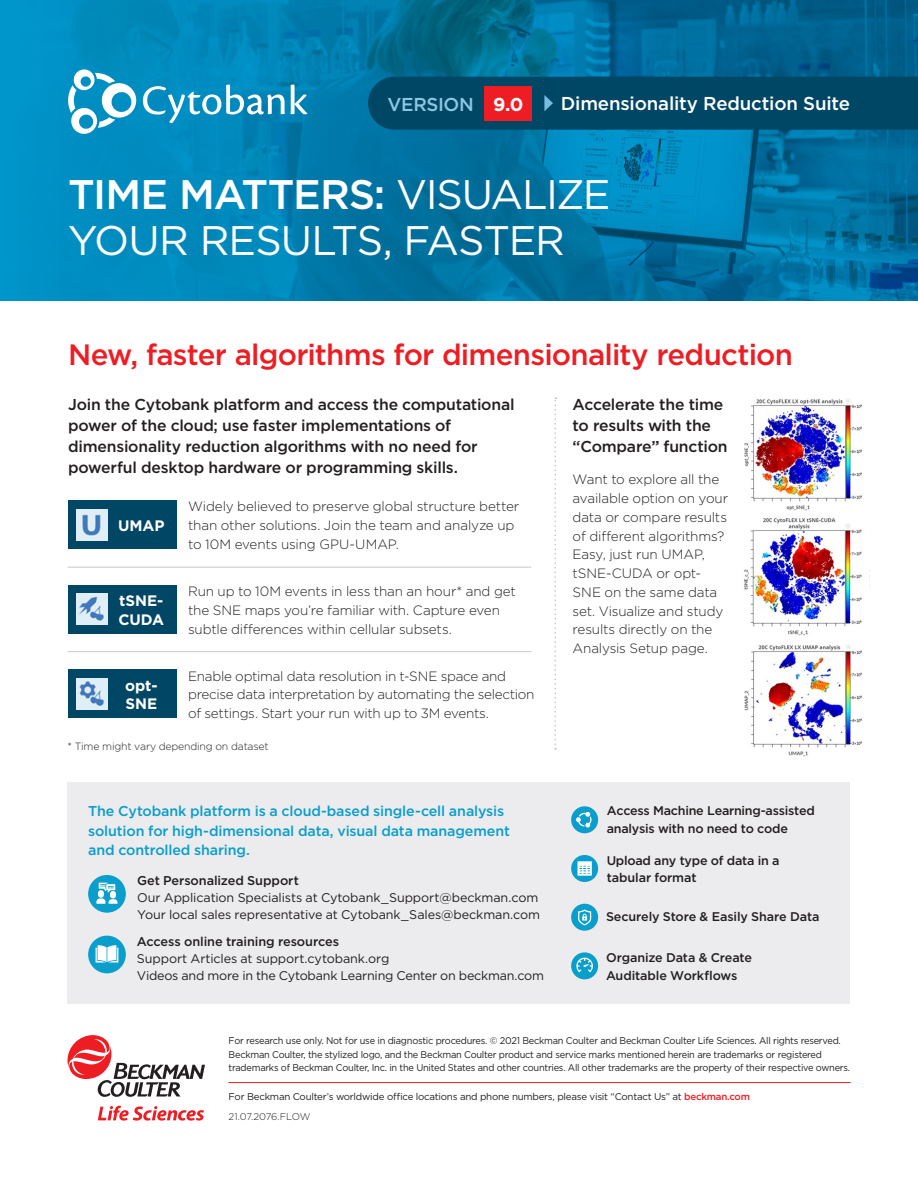
<style>
.page{position:relative;width:918px;height:1188px;background:#fff}
.page>*{position:absolute;margin:0;border:0;box-sizing:border-box;transform-origin:0 0}
.t1{font:41.25px/46.5px "Gotham";letter-spacing:-.025em;color:#fff}
.t2{font:500 29.4px "Gotham";letter-spacing:-.025em;color:#ee1d23}
.Body{font:500 18.6px "Gotham";letter-spacing:-.01em;color:#fff}
.Body-2{font:500 18.6px "Gotham";letter-spacing:-.02em;color:#8cc7e3}
.Body-3{font:700 18.6px "Gotham";color:#fff}
.Body-4{font:500 15.75px/21px "Gotham";letter-spacing:-.015em;color:#231f20}
.Body-5{font:700 15.15px/18.5px "Gotham";color:#fff}
.Body-6{font:500 14.25px/19.5px "Gotham";letter-spacing:-.01em;color:#099ecb}
.Body-7{font:300 13.5px/18.8px "Gotham";letter-spacing:-.015em;color:#231f20}
.Body-8{font:500 12.75px "Gotham";letter-spacing:-.01em;color:#231f20}
.Body-9{font:12.6px "Gotham";letter-spacing:-.01em;color:#231f20}
.Body-10{font:500 12.6px/17.4px "Gotham";letter-spacing:-.02em;color:#231f20}
.Body-11{font:300 10.5px "Gotham";letter-spacing:-.02em;color:#231f20}
.t3{font:9.75px/13.6px "Gotham";letter-spacing:-.025em;color:#231f20;scale:.95 1}
.t4{font:9.75px "Gotham";letter-spacing:-.025em;color:#231f20}
.t5{font:300 9.75px "Gotham";letter-spacing:-.025em;color:#231f20}
.s1{font-weight:500}
.s2{font-weight:500;color:#ee1d23}
</style>
<div class="page">
<img style="left:0;top:0;width:918px;height:300px">
<svg style="left:68px;top:1035px;width:137px;height:62px"></svg>
<svg style="left:98px;top:1106px;width:106px;height:15px"></svg>
<hr style="left:228px;top:1082px;width:622px;height:1px;background:#ee1d23">
<img style="left:744px;top:398px;width:118px;height:113px">
<img style="left:744px;top:518px;width:126px;height:118px">
<img style="left:744px;top:644px;width:118px;height:113px">
<svg style="left:554px;top:398px;width:2px;height:352px"></svg>
<div style="left:68px;top:783px;width:782px;height:221px;background:#ececee"></div>
<div style="left:68px;top:501px;width:109px;height:48px;background:#004665"></div>
<div style="left:76px;top:509px;width:33px;height:32px;background:#099ecb;opacity:.1"></div>
<div style="left:68px;top:585px;width:109px;height:48px;background:#004665"></div>
<div style="left:76px;top:594px;width:33px;height:32px;background:#099ecb;opacity:.1"></div>
<div style="left:68px;top:670px;width:109px;height:48px;background:#004665"></div>
<div style="left:76px;top:678px;width:33px;height:32px;background:#099ecb;opacity:.1"></div>
<hr style="left:68px;top:651px;width:463px;height:1px;background:#c7c8ca">
<svg style="left:368px;top:77px;width:550px;height:53px"></svg>
<svg style="left:68px;top:69px;width:217px;height:65px"></svg>
<svg style="left:291px;top:85px;width:17px;height:29px"></svg>
<div style="left:88px;top:936px;width:38px;height:37px;background:#099ecb;border-radius:50%"></div>
<svg style="left:96px;top:945px;width:22px;height:18px"></svg>
<div style="left:88px;top:875px;width:38px;height:38px;background:#099ecb;border-radius:50%"></div>
<div style="left:98px;top:890px;width:6px;height:8px;background:#fff;border-radius:3px"></div>
<svg style="left:96px;top:898px;width:22px;height:6px"></svg>
<div style="left:110px;top:891px;width:6px;height:7px;background:#fff;border-radius:3px"></div>
<svg style="left:99px;top:883px;width:16px;height:9px"></svg>
<svg style="left:571px;top:855px;width:27px;height:27px"></svg>
<svg style="left:578px;top:862px;width:14px;height:13px"></svg>
<div style="left:571px;top:806px;width:27px;height:27px;background:#099ecb;border-radius:50%"></div>
<svg style="left:576px;top:812px;width:16px;height:16px"></svg>
<div style="left:571px;top:904px;width:27px;height:27px;background:#099ecb;border-radius:50%"></div>
<svg style="left:578px;top:909px;width:13px;height:16px"></svg>
<div style="left:571px;top:952px;width:27px;height:27px;background:#099ecb;border-radius:50%"></div>
<svg style="left:576px;top:958px;width:17px;height:14px"></svg>
<hr style="left:68px;top:567px;width:463px;height:1px;background:#c7c8ca">
<p class="Body-2" style="left:387px;top:92px;width:88px">VERSION</p>
<p class="Body-3" style="left:493px;top:92px;width:32px">9.0</p>
<p class="Body" style="left:561px;top:92px;width:291px">Dimensionality Reduction Suite</p>
<p class="t1" style="left:68px;top:170px;width:544px"><span class="s1">TIME MATTERS:</span> VISUALIZE<br>YOUR RESULTS, FASTER</p>
<p class="t2" style="left:68px;top:335px;width:726px">New, faster algorithms for dimensionality reduction</p>
<p class="Body-4" style="left:68px;top:394px;width:448px">Join the Cytobank platform and access the computational power of the cloud; use faster implementations of dimensionality reduction algorithms with no need for powerful desktop hardware or programming skills.</p>
<p class="Body-5" style="left:118px;top:516px;width:48px">UMAP</p>
<p class="Body-5" style="left:118px;top:591px;width:47px">tSNE-<br>CUDA</p>
<p class="Body-5" style="left:125px;top:676px;width:34px">opt-<br>SNE</p>
<p class="Body-7" style="left:188px;top:497px;width:333px">Widely believed to preserve global structure better than other solutions. Join the team and analyze up to 10M events using GPU-UMAP.</p>
<p class="Body-7" style="left:188px;top:582px;width:329px">Run up to 10M events in less than an hour* and get the SNE maps you’re familiar with. Capture even subtle differences within cellular subsets.</p>
<p class="Body-7" style="left:188px;top:666px;width:348px">Enable optimal data resolution in t-SNE space and precise data interpretation by automating the selection of settings. Start your run with up to 3M events.</p>
<p class="Body-11" style="left:68px;top:739px;width:203px">* Time might vary depending on dataset</p>
<p class="Body-6" style="left:88px;top:801px;width:423px">The Cytobank platform is a cloud-based single-cell analysis solution for high-dimensional data, visual data management and controlled sharing.</p>
<p class="Body-8" style="left:137px;top:872px;width:163px">Get Personalized Support</p>
<p class="Body-9" style="left:137px;top:890px;width:403px">Our Application Specialists at Cytobank_Support@beckman.com</p>
<p class="Body-9" style="left:137px;top:907px;width:404px">Your local sales representative at Cytobank_Sales@beckman.com</p>
<p class="Body-8" style="left:137px;top:933px;width:204px">Access online training resources</p>
<p class="Body-9" style="left:137px;top:950px;width:254px">Support Articles at support.cytobank.org</p>
<p class="Body-9" style="left:137px;top:967px;width:409px">Videos and more in the Cytobank Learning Center on beckman.com</p>
<p class="Body-4" style="left:573px;top:394px;width:157px">Accelerate the time to results with the “Compare” function</p>
<p class="Body-7" style="left:573px;top:470px;width:157px">Want to explore all the available option on your data or compare results of different algorithms?<br>Easy, just run UMAP, tSNE-CUDA or opt-<br>SNE on the same data set. Visualize and study results directly on the<br>Analysis Setup page.</p>
<p class="Body-10" style="left:607px;top:802px;width:210px">Access Machine Learning-assisted analysis with no need to code</p>
<p class="Body-10" style="left:607px;top:851px;width:174px">Upload any type of data in a tabular format</p>
<p class="Body-10" style="left:606px;top:908px;width:215px">Securely Store &amp; Easily Share Data</p>
<p class="Body-10" style="left:606px;top:949px;width:148px">Organize Data &amp; Create<br>Auditable Workflows</p>
<p class="t3" style="left:229px;top:1034px;width:656px">For research use only. Not for use in diagnostic procedures. © 2021 Beckman Coulter and Beckman Coulter Life Sciences. All rights reserved.<br>Beckman Coulter, the stylized logo, and the Beckman Coulter product and service marks mentioned herein are trademarks or registered trademarks of Beckman Coulter, Inc. in the United States and other countries. All other trademarks are the property of their respective owners.</p>
<p class="t4" style="left:229px;top:1090px;width:523px">For Beckman Coulter’s worldwide office locations and phone numbers, please visit “Contact Us” at <span class="s2">beckman.com</span></p>
<p class="t5" style="left:229px;top:1110px;width:83px">21.07.2076.FLOW</p>
</div>
